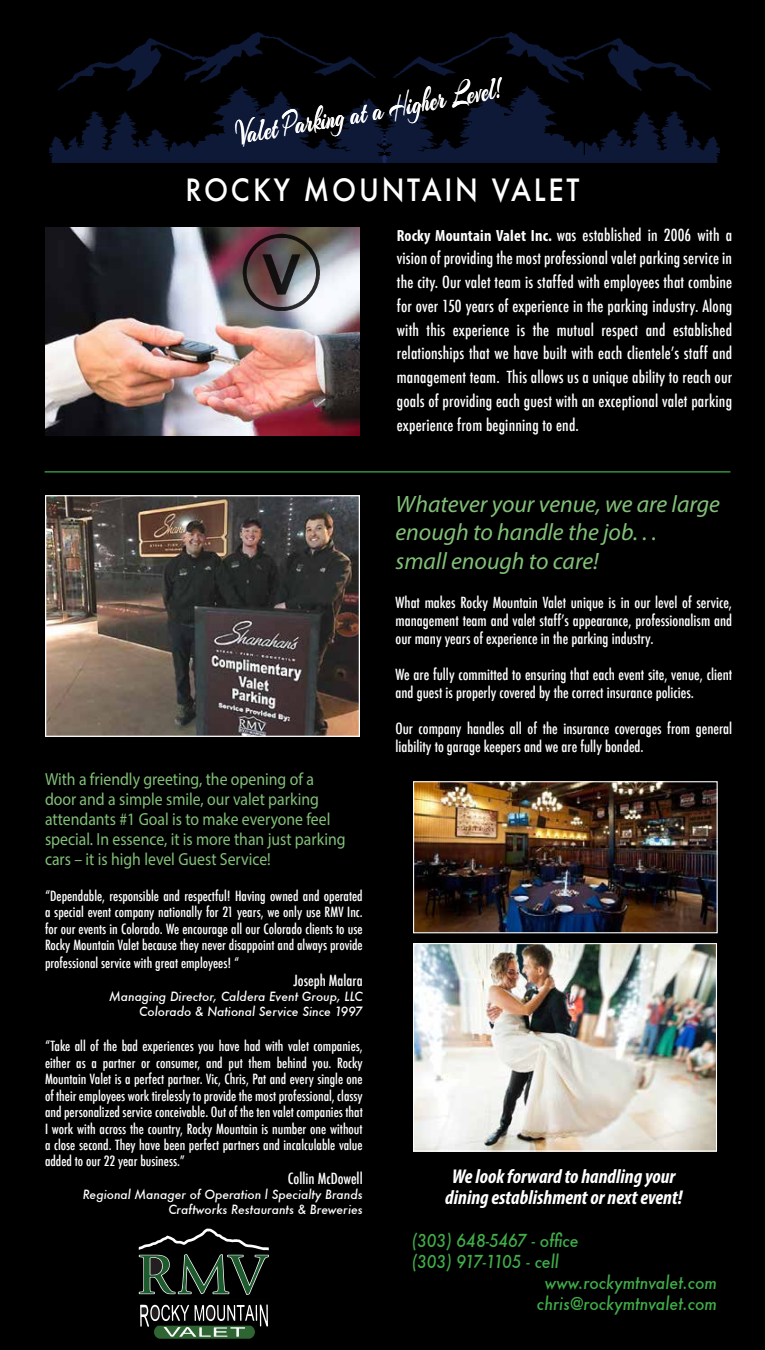
<style>
.page{position:relative;width:765px;height:1350px;background:#000}
.page>*{position:absolute;margin:0;border:0;box-sizing:border-box;transform-origin:0 0}
.t1{font:36.25px "Arizonia";color:#fff;scale:.61 1}
.t2{font:500 30px "Futura";letter-spacing:.1em;color:#fff;scale:.9 1}
.t3{font:italic 23.75px/28.6px "Myriad Pro";color:#82c078}
.t4{font:italic 700 condensed 20px/21.2px "Myriad Pro";color:#fff;text-align:center}
.t5{font:17.5px/20px "Myriad Pro";color:#82c078;scale:.9 1}
.t6{font:italic 500 17.5px "Futura";color:#41ad49;scale:.9 1}
.t7{font:500 condensed 16.25px/23.8px "Futura";letter-spacing:.01em;color:#fff;text-align:justify}
.t8{font:500 condensed 15px/18px "Futura";color:#fff}
.t9{font:500 condensed 13.75px/16.5px "Futura";color:#fff;text-align:justify}
.t10{font:italic 500 12.5px/15px "Futura";color:#fff;text-align:right;scale:.96 1}
.s1{font-family:"Myriad Pro";font-weight:700}
</style>
<div class="page">
<img style="left:388px;top:32px;width:331px;height:131px">
<img style="left:49px;top:32px;width:339px;height:131px">
<img style="left:45px;top:227px;width:315px;height:209px">
<hr style="left:584px;top:76px;width:1px;height:79px;background:#000">
<hr style="left:45px;top:471px;width:685px;height:1px;background:#41ad49">
<img style="left:47px;top:497px;width:311px;height:238px">
<div style="left:45px;top:495px;width:315px;height:242px;border:1px solid #fff"></div>
<svg style="left:139px;top:1229px;width:130px;height:110px"></svg>
<img style="left:234px;top:225px;width:94px;height:94px;border-radius:47px">
<img style="left:415px;top:783px;width:301px;height:148px">
<div style="left:413px;top:781px;width:305px;height:152px;border:1px solid #fff"></div>
<img style="left:415px;top:945px;width:300px;height:205px">
<div style="left:413px;top:943px;width:304px;height:209px;border:1px solid #fff"></div>
<h1 class="t1" style="left:232px;top:111px;width:446px;rotate:-10deg">Valet Parking at a Higher Level!</h1>
<h2 class="t2" style="left:186px;top:169px;width:439px">ROCKY MOUNTAIN VALET</h2>
<p class="t7" style="left:397px;top:223px;width:337px"><span class="s1">Rocky Mountain Valet Inc.</span> was established in 2006 with a vision of providing the most professional valet parking service in the city. Our valet team is staffed with employees that combine for over 150 years of experience in the parking industry. Along with this experience is the mutual respect and established relationships that we have built with each clientele’s staff and management team. This allows us a unique ability to reach our goals of providing each guest with an exceptional valet parking experience from beginning to end.</p>
<p class="t5" style="left:45px;top:768px;width:336px">With a friendly greeting, the opening of a door and a simple smile, our valet parking attendants #1 Goal is to make everyone feel special. In essence, it is more than just parking cars – it is high level Guest Service!</p>
<p class="t9" style="left:45px;top:887px;width:319px">“Dependable, responsible and respectful! Having owned and operated a special event company nationally for 21 years, we only use RMV Inc. for our events in Colorado. We encourage all our Colorado clients to use Rocky Mountain Valet because they never disappoint and always provide</p>
<p class="t9" style="left:45px;top:955px;width:196px">professional service with great employees! “</p>
<p class="t8" style="left:293px;top:972px;width:71px">Joseph Malara</p>
<p class="t10" style="left:109px;top:989px;width:266px">Managing Director, Caldera Event Group, LLC<br>Colorado &amp; National Service Since 1997</p>
<p class="t9" style="left:45px;top:1038px;width:319px">“Take all of the bad experiences you have had with valet companies, either as a partner or consumer, and put them behind you. Rocky Mountain Valet is a perfect partner. Vic, Chris, Pat and every single one of their employees work tirelessly to provide the most professional, classy and personalized service conceivable. Out of the ten valet companies that I work with across the country, Rocky Mountain is number one without a close second. They have been perfect partners and incalculable value added to our 22 year business.”</p>
<p class="t8" style="left:288px;top:1170px;width:76px">Collin McDowell</p>
<p class="t10" style="left:83px;top:1187px;width:293px">Regional Manager of Operation l Specialty Brands<br>Craftworks Restaurants &amp; Breweries</p>
<h3 class="t3" style="left:396px;top:489px;width:326px">Whatever your venue, we are large enough to handle the job. . .<br>small enough to care!</h3>
<p class="t8" style="left:396px;top:594px;width:338px;text-align:justify">What makes Rocky Mountain Valet unique is in our level of service, management team and valet staff’s appearance, professionalism and our many years of experience in the parking industry.</p>
<p class="t8" style="left:396px;top:666px;width:338px">We are fully committed to ensuring that each event site, venue, client and guest is properly covered by the correct insurance policies.</p>
<p class="t8" style="left:396px;top:720px;width:338px">Our company handles all of the insurance coverages from general liability to garage keepers and we are fully bonded.</p>
<h3 class="t4" style="left:445px;top:1166px;width:239px">We look forward to handling your dining establishment or next event!</h3>
<p class="t6" style="left:412px;top:1229px;width:187px">(303) 648-5467 - office</p>
<p class="t6" style="left:412px;top:1250px;width:165px">(303) 917-1105 - cell</p>
<p class="t6" style="left:545px;top:1270px;width:193px">www.rockymtnvalet.com</p>
<p class="t6" style="left:537px;top:1291px;width:202px">chris@rockymtnvalet.com</p>
</div>
